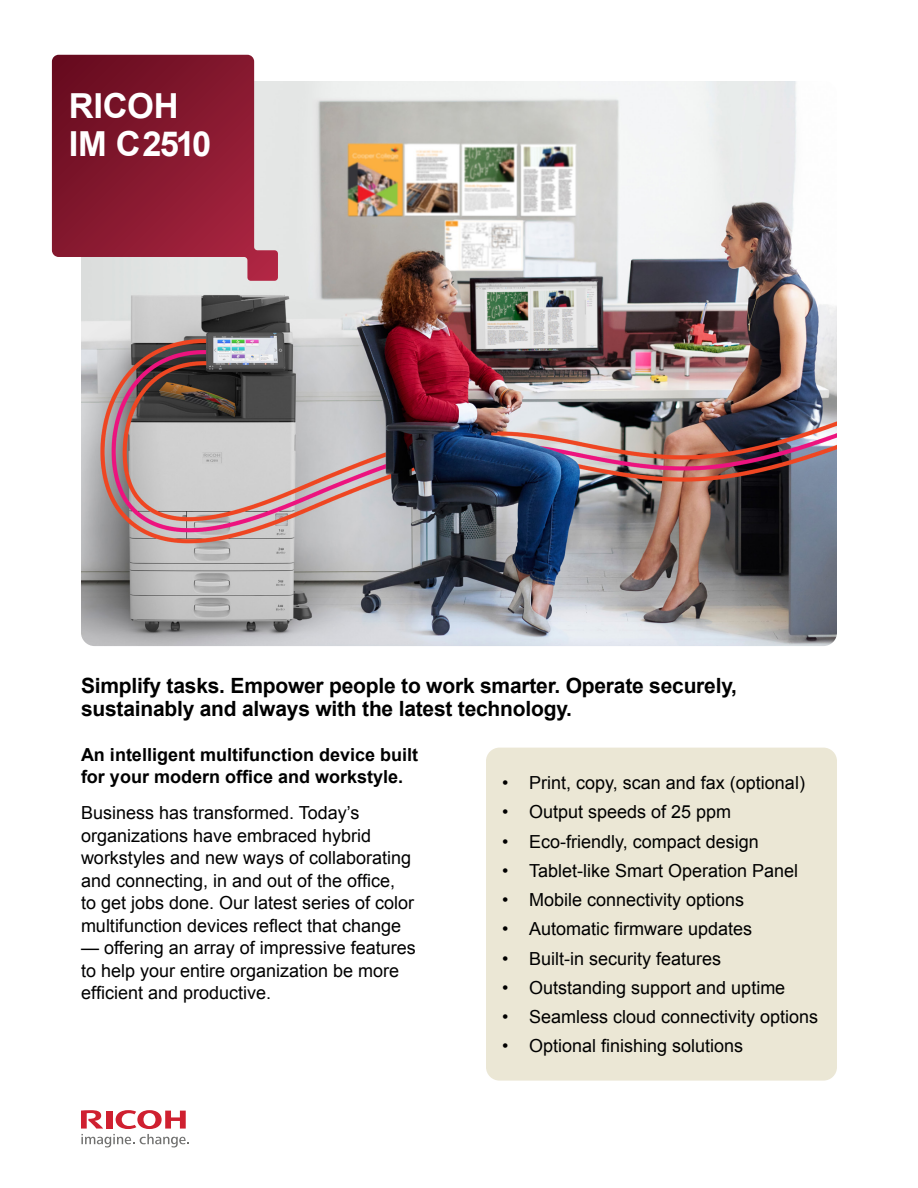
<style>
.page{position:relative;width:918px;height:1188px;background:#fff}
.page>*{position:absolute;margin:0;border:0;box-sizing:border-box;transform-origin:0 0}
.Header_1{font:700 34.5px/38px "Arial";letter-spacing:-.01em;color:#fff}
.Header_2{font:700 21px/23.1px "Arial";letter-spacing:-.01em;color:#000}
.Body_copy_12_pt{font:18px/22.5px "Arial";color:#000}
.Body_copy_12_pt-2{font:700 18px/22.5px "Arial";color:#000}
</style>
<div class="page">
<svg style="left:81px;top:1110px;width:108px;height:38px"></svg>
<img style="left:81px;top:81px;width:756px;height:565px">
<div style="left:486px;top:748px;width:351px;height:333px;background:#ebe7d5;border-radius:14px"></div>
<svg style="left:52px;top:55px;width:226px;height:226px;background:#973e50"></svg>
<p class="Header_1" style="left:69px;top:89px;width:144px">RICOH<br>IM C2510</p>
<p class="Header_2" style="left:81px;top:675px;width:658px">Simplify tasks. Empower people to work smarter. Operate securely, sustainably and always with the latest technology.</p>
<p class="Body_copy_12_pt-2" style="left:81px;top:744px;width:339px">An intelligent multifunction device built for your modern office and workstyle.</p>
<p class="Body_copy_12_pt" style="left:81px;top:802px;width:335px">Business has transformed. Today’s organizations have embraced hybrid workstyles and new ways of collaborating and connecting, in and out of the office, to get jobs done. Our latest series of color multifunction devices reflect that change</p>
<p class="Body_copy_12_pt" style="left:81px;top:937px;width:336px">— offering an array of impressive features to help your entire organization be more efficient and productive.</p>
<p class="Body_copy_12_pt" style="left:502px;top:772px;width:304px">• Print, copy, scan and fax (optional)</p>
<p class="Body_copy_12_pt" style="left:502px;top:801px;width:231px">• Output speeds of 25 ppm</p>
<p class="Body_copy_12_pt" style="left:502px;top:830px;width:258px">• Eco-friendly, compact design</p>
<p class="Body_copy_12_pt" style="left:502px;top:859px;width:298px">• Tablet-like Smart Operation Panel</p>
<p class="Body_copy_12_pt" style="left:502px;top:889px;width:244px">• Mobile connectivity options</p>
<p class="Body_copy_12_pt" style="left:502px;top:918px;width:252px">• Automatic firmware updates</p>
<p class="Body_copy_12_pt" style="left:502px;top:947px;width:221px">• Built-in security features</p>
<p class="Body_copy_12_pt" style="left:502px;top:976px;width:285px">• Outstanding support and uptime</p>
<p class="Body_copy_12_pt" style="left:502px;top:1006px;width:318px">• Seamless cloud connectivity options</p>
<p class="Body_copy_12_pt" style="left:502px;top:1035px;width:243px">• Optional finishing solutions</p>
</div>
